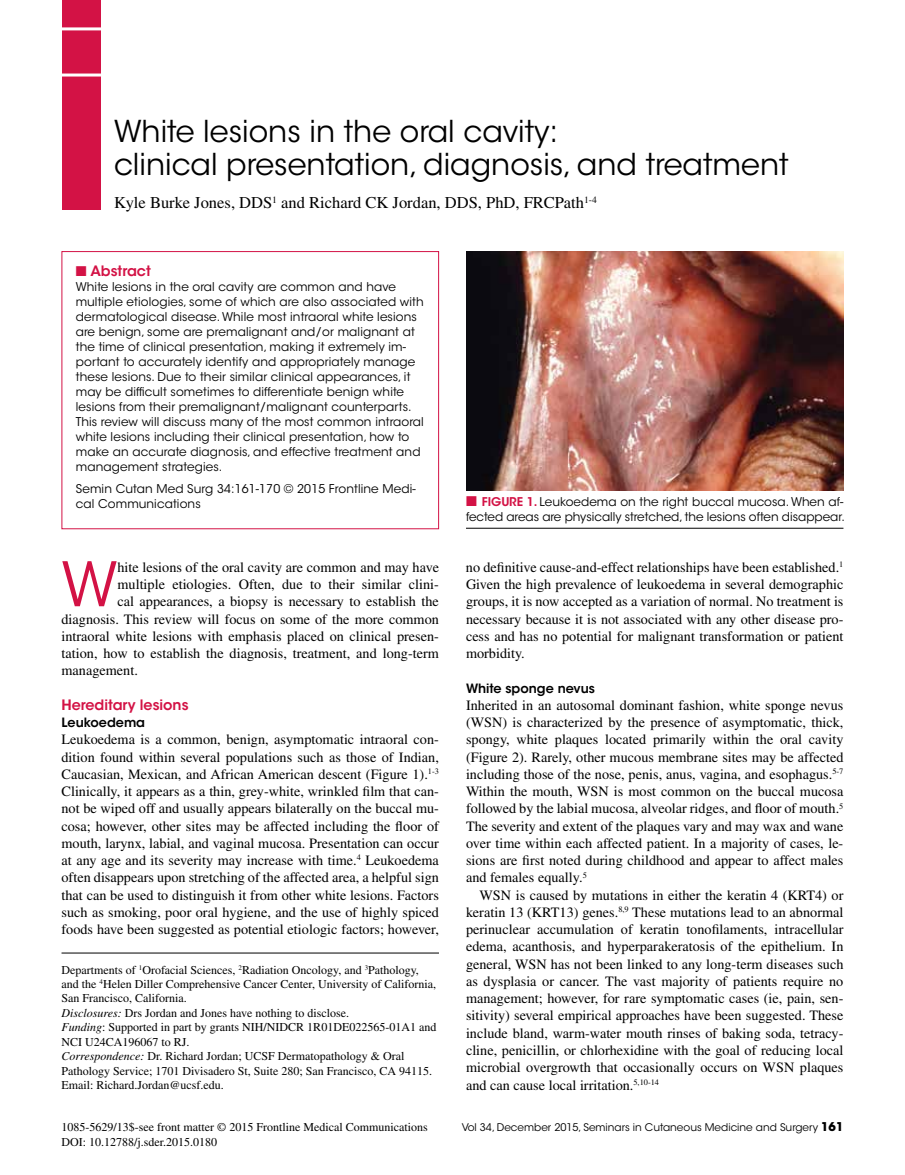
<style>
.page{position:relative;width:905px;height:1175px;background:#fff}
.page>*{position:absolute;margin:0;border:0;box-sizing:border-box;transform-origin:0 0}
.t1{font:60.9px "ITC Avant Garde Std";color:#d31245}
.t2{font:30px/33px "ITC Avant Garde Std";color:#000}
.t3{font:16.5px "Times LT Std";color:#000}
.t4{font:14.25px/17.2px "Times LT Std";color:#000;text-align:justify}
.t5{font:600 14.25px "ITC Avant Garde Std";color:#d31245}
.t6{font:600 12.75px "ITC Avant Garde Std";color:#000}
.t7{font:12px/15px "ITC Avant Garde Std";letter-spacing:.01em;color:#000}
.t8{font:12px/14.4px "Times LT Std";color:#000}
.t9{font:10.5px "ITC Avant Garde Std";color:#000}
.s1{color:#d31245}
.s2{font-weight:600;color:#d31245}
.s3{font-style:italic}
.s4{font-weight:700;font-size:12px}
</style>
<div class="page">
<div style="left:62px;top:251px;width:377px;height:278px;border:1px solid #d31245"></div>
<div style="left:62px;top:0;width:39px;height:209px;background:#d31245"></div>
<hr style="left:62px;top:74px;width:39px;height:2px;background:#fff">
<hr style="left:62px;top:27px;width:39px;height:3px;background:#fff">
<hr style="left:62px;top:952px;width:377px;height:1px;background:#000">
<hr style="left:466px;top:528px;width:377px;height:1px;background:#000">
<img style="left:466px;top:251px;width:377px;height:239px">
<h2 class="t2" style="left:114px;top:115px;width:676px">White lesions in the oral cavity:<br>clinical presentation, diagnosis, and treatment</h2>
<p class="t3" style="left:114px;top:193px;width:484px">Kyle Burke Jones, DDS<sup>1</sup> and Richard CK Jordan, DDS, PhD, FRCPath<sup>1-4</sup></p>
<p class="t5" style="left:76px;top:262px;width:77px">■ Abstract</p>
<p class="t7" style="left:76px;top:279px;width:349px">White lesions in the oral cavity are common and have multiple etiologies, some of which are also associated with dermatological disease. While most intraoral white lesions are benign, some are premalignant and/or malignant at the time of clinical presentation, making it extremely im&shy;portant to accurately identify and appropriately manage these lesions. Due to their similar clinical appearances, it may be difficult sometimes to differentiate benign white lesions from their premalignant/malignant counterparts.<br>This review will discuss many of the most common intraoral white lesions including their clinical presentation, how to make an accurate diagnosis, and effective treatment and management strategies.</p>
<p class="t7" style="left:76px;top:481px;width:341px">Semin Cutan Med Surg 34:161-170 © 2015 Frontline Medi&shy;cal Communications</p>
<p class="t7" style="left:466px;top:494px;width:380px"><span class="s1">■</span> <span class="s2">FIGURE 1.</span> Leukoedema on the right buccal mucosa. When af&shy;fected areas are physically stretched, the lesions often disappear.</p>
<h1 class="t1" style="left:62px;top:547px;width:57px">W</h1>
<p class="t4" style="left:117px;top:558px;width:323px">hite lesions of the oral cavity are common and may have</p>
<p class="t4" style="left:466px;top:558px;width:379px">no definitive cause-and-effect relationships have been established.<sup>1<br></sup>Given the high prevalence of leukoedema in several demographic groups, it is now accepted as a variation of normal. No treatment is necessary because it is not associated with any other disease pro&shy;cess and has no potential for malignant transformation or patient morbidity.</p>
<p class="t6" style="left:466px;top:680px;width:130px">White sponge nevus</p>
<p class="t4" style="left:466px;top:696px;width:379px">Inherited in an autosomal dominant fashion, white sponge nevus (WSN) is characterized by the presence of asymptomatic, thick, spongy, white plaques located primarily within the oral cavity (Figure 2). Rarely, other mucous membrane sites may be affected including those of the nose, penis, anus, vagina, and esophagus.<sup>5-7<br></sup>Within the mouth, WSN is most common on the buccal mucosa followed by the labial mucosa, alveolar ridges, and floor of mouth.<sup>5<br></sup>The severity and extent of the plaques vary and may wax and wane over time within each affected patient. In a majority of cases, le&shy;sions are first noted during childhood and appear to affect males and females equally.<sup>5</sup></p>
<p class="t4" style="left:466px;top:886px;width:379px;text-indent:14px">WSN is caused by mutations in either the keratin 4 (KRT4) or keratin 13 (KRT13) genes.<sup>8,9</sup> These mutations lead to an abnormal perinuclear accumulation of keratin tonofilaments, intracellular edema, acanthosis, and hyperparakeratosis of the epithelium. In general, WSN has not been linked to any long-term diseases such as dysplasia or cancer. The vast majority of patients require no management; however, for rare symptomatic cases (ie, pain, sen&shy;sitivity) several empirical approaches have been suggested. These include bland, warm-water mouth rinses of baking soda, tetracy&shy;cline, penicillin, or chlorhexidine with the goal of reducing local microbial overgrowth that occasionally occurs on WSN plaques and can cause local irritation.<sup>5,10-14</sup></p>
<p class="t4" style="left:117px;top:575px;width:323px">multiple etiologies. Often, due to their similar clini-</p>
<p class="t4" style="left:117px;top:593px;width:323px">cal appearances, a biopsy is necessary to establish the</p>
<p class="t4" style="left:61px;top:610px;width:379px">diagnosis. This review will focus on some of the more common</p>
<p class="t4" style="left:61px;top:627px;width:379px">intraoral white lesions with emphasis placed on clinical presen-</p>
<p class="t4" style="left:61px;top:644px;width:379px">tation, how to establish the diagnosis, treatment, and long-term</p>
<p class="t4" style="left:61px;top:662px;width:78px">management.</p>
<p class="t5" style="left:61px;top:695px;width:128px">Hereditary lesions</p>
<p class="t6" style="left:62px;top:714px;width:85px">Leukoedema</p>
<p class="t4" style="left:61px;top:731px;width:379px">Leukoedema is a common, benign, asymptomatic intraoral con&shy;dition found within several populations such as those of Indian, Caucasian, Mexican, and African American descent (Figure 1).<sup>1-3<br></sup>Clinically, it appears as a thin, grey-white, wrinkled film that can&shy;not be wiped off and usually appears bilaterally on the buccal mu&shy;cosa; however, other sites may be affected including the floor of mouth, larynx, labial, and vaginal mucosa. Presentation can occur at any age and its severity may increase with time.<sup>4</sup> Leukoedema often disappears upon stretching of the affected area, a helpful sign that can be used to distinguish it from other white lesions. Factors such as smoking, poor oral hygiene, and the use of highly spiced foods have been suggested as potential etiologic factors; however,</p>
<p class="t8" style="left:62px;top:962px;width:376px">Departments of <sup>1</sup>Orofacial Sciences, <sup>2</sup>Radiation Oncology, and <sup>3</sup>Pathology, and the <sup>4</sup>Helen Diller Comprehensive Cancer Center, University of California, San Francisco, California.<br><span class="s3">Disclosures:</span> Drs Jordan and Jones have nothing to disclose.<br><span class="s3">Funding</span>: Supported in part by grants NIH/NIDCR 1R01DE022565-01A1 and NCI U24CA196067 to RJ.<br><span class="s3">Correspondence:</span> Dr. Richard Jordan; UCSF Dermatopathology &amp; Oral Pathology Service; 1701 Divisadero St, Suite 280; San Francisco, CA 94115.<br>Email: Richard.Jordan@ucsf.edu.</p>
<p class="t8" style="left:62px;top:1120px;width:368px">1085-5629/13$-see front matter © 2015 Frontline Medical Communications</p>
<p class="t9" style="left:461px;top:1120px;width:383px">Vol 34, December 2015, Seminars in Cutaneous Medicine and Surgery <span class="s4">161</span></p>
<p class="t8" style="left:62px;top:1134px;width:157px">DOI: 10.12788/j.sder.2015.0180</p>
</div>
